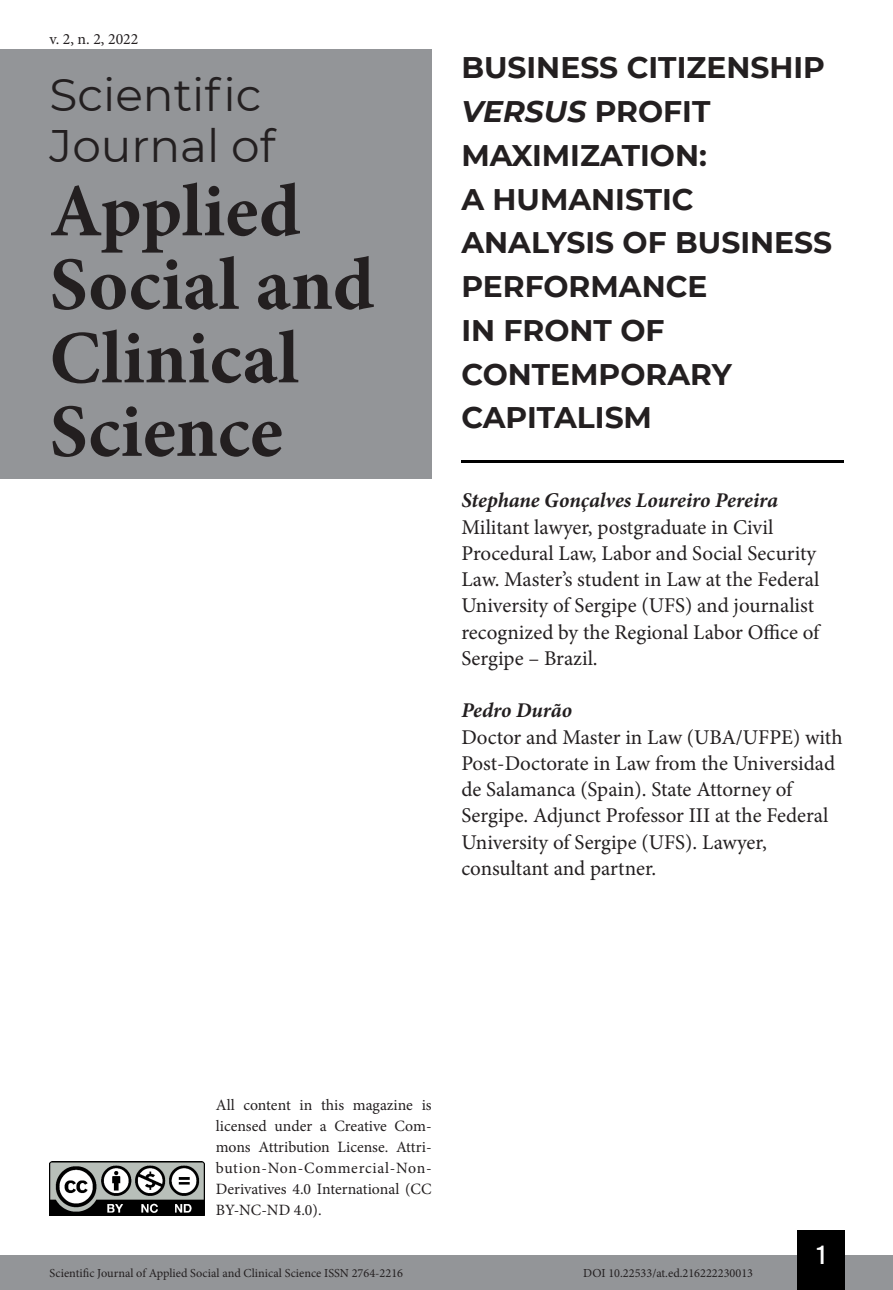
<style>
.page{position:relative;width:893px;height:1290px;background:#fff}
.page>*{position:absolute;margin:0;border:0;box-sizing:border-box;transform-origin:0 0}
.t1{font:700 75.25px/73.5px "Minion Pro";color:#231f20}
.t2{font:45.5px/50.8px "Montserrat";color:#231f20}
.Título_Artigo{font:700 29.75px/43.8px "Montserrat";color:#231f20}
.t3{font:26.25px "Bebas Kai";color:#fff}
.Infos_autor{font:21px/26.2px "Minion Pro";color:#231f20}
.Autor{font:italic 700 21px "Minion Pro";letter-spacing:-.005em;color:#231f20}
.t4{font:15.75px/21px "Minion Pro";color:#231f20;text-align:justify}
.t5{font:12.25px "Minion Pro";color:#231f20}
.s1{font-style:italic}
</style>
<div class="page">
<div style="left:0;top:1255px;width:893px;height:35px;background:#939598"></div>
<div style="left:797px;top:1230px;width:48px;height:60px;background:#000"></div>
<img style="left:50px;top:1161px;width:154px;height:54px">
<div style="left:0;top:50px;width:432px;height:429px;background:#939598"></div>
<hr style="left:461px;top:461px;width:382px;height:2px;background:#000">
<p class="t4" style="left:50px;top:28px;width:90px">v. 2, n. 2, 2022</p>
<h2 class="t2" style="left:50px;top:68px;width:227px">Scientific<br>Journal of</h2>
<h1 class="t1" style="left:50px;top:174px;width:326px">Applied<br>Social and<br>Clinical<br>Science</h1>
<p class="Título_Artigo" style="left:461px;top:44px;width:365px">BUSINESS CITIZENSHIP<br><span class="s1">VERSUS</span> PROFIT<br>MAXIMIZATION:</p>
<p class="Título_Artigo" style="left:461px;top:176px;width:372px">A HUMANISTIC<br>ANALYSIS OF BUSINESS<br>PERFORMANCE<br>IN FRONT OF<br>CONTEMPORARY<br>CAPITALISM</p>
<p class="Autor" style="left:461px;top:485px;width:318px">Stephane Gonçalves Loureiro Pereira</p>
<p class="Infos_autor" style="left:461px;top:514px;width:360px">Militant lawyer, postgraduate in Civil Procedural Law, Labor and Social Security Law. Master’s student in Law at the Federal University of Sergipe (UFS) and journalist recognized by the Regional Labor Office of Sergipe – Brazil.</p>
<p class="Autor" style="left:461px;top:695px;width:112px">Pedro Durão</p>
<p class="Infos_autor" style="left:461px;top:724px;width:383px">Doctor and Master in Law (UBA/UFPE) with Post-Doctorate in Law from the Universidad de Salamanca (Spain). State Attorney of Sergipe. Adjunct Professor III at the Federal University of Sergipe (UFS). Lawyer, consultant and partner.</p>
<p class="t4" style="left:216px;top:1095px;width:217px">All content in this magazine is licensed under a Creative Com&shy;mons Attribution License. Attri&shy;bution-Non-Commercial-Non-Derivatives 4.0 International (CC BY-NC-ND 4.0).</p>
<p class="t3" style="left:817px;top:1241px;width:10px">1</p>
<p class="t5" style="left:50px;top:1265px;width:355px">Scientific Journal of Applied Social and Clinical Science ISSN 2764-2216</p>
<p class="t5" style="left:583px;top:1265px;width:171px">DOI 10.22533/at.ed.216222230013</p>
</div>
